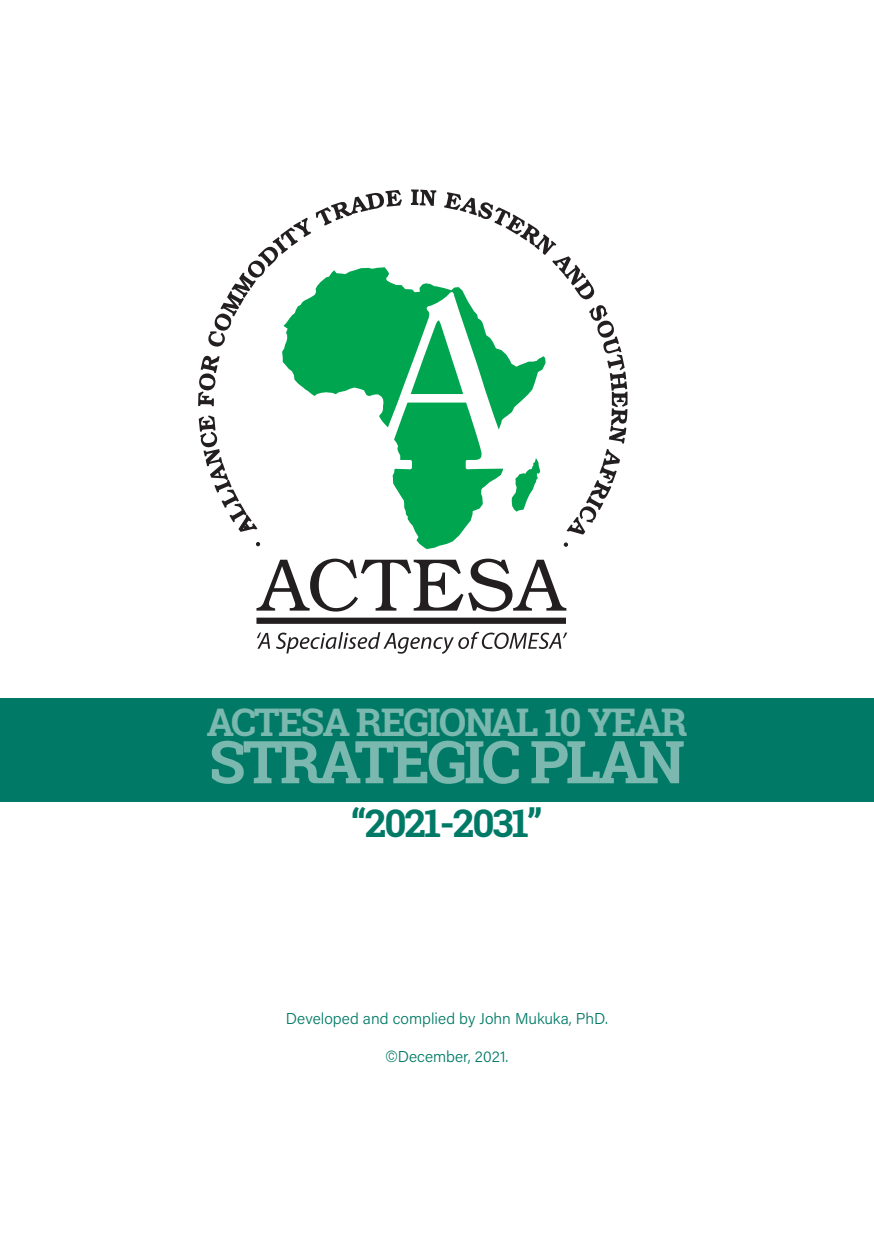
<style>
.page{position:relative;width:874px;height:1241px;background:#fff}
.page>*{position:absolute;margin:0;border:0;box-sizing:border-box;transform-origin:0 0}
.Heading1{font:700 58.98px "Roboto Slab";letter-spacing:-.05em;color:#7bb8af}
.Heading1-2{font:700 37.98px "Roboto Slab";letter-spacing:-.05em;color:#7bb8af}
.Heading1-3{font:700 37.98px "Roboto Slab";letter-spacing:-.05em;color:#007a66}
.t1{font:15.75px "Acumin Variable Concept";color:#007a66}
.s1{font-family:"Roboto Slab";font-weight:300}
</style>
<div class="page">
<div style="left:0;top:698px;width:873px;height:103px;background:#007a66"></div>
<svg style="left:282px;top:283px;width:263px;height:266px"></svg>
<svg style="left:511px;top:458px;width:29px;height:53px"></svg>
<svg style="left:198px;top:356px;width:21px;height:50px"></svg>
<svg style="left:208px;top:190px;width:194px;height:156px"></svg>
<svg style="left:410px;top:189px;width:26px;height:17px"></svg>
<svg style="left:444px;top:192px;width:150px;height:107px"></svg>
<svg style="left:589px;top:305px;width:38px;height:138px"></svg>
<svg style="left:566px;top:449px;width:53px;height:85px"></svg>
<svg style="left:256px;top:558px;width:310px;height:53px"></svg>
<div style="left:256px;top:617px;width:309px;height:6px;background:#231f20"></div>
<svg style="left:199px;top:415px;width:58px;height:117px"></svg>
<svg style="left:563px;top:542px;width:4px;height:4px"></svg>
<svg style="left:256px;top:542px;width:4px;height:4px"></svg>
<svg style="left:257px;top:632px;width:13px;height:16px"></svg>
<svg style="left:276px;top:631px;width:291px;height:23px"></svg>
<p class="Heading1-2" style="left:206px;top:696px;width:482px">ACTESA REGIONAL 10 YEAR</p>
<p class="Heading1" style="left:209px;top:721px;width:477px">STRATEGIC PLAN</p>
<p class="Heading1-3" style="left:351px;top:797px;width:193px">“2021-2031”</p>
<p class="t1" style="left:286px;top:1007px;width:323px">Developed and complied by John Mukuka, PhD.</p>
<p class="t1" style="left:385px;top:1045px;width:124px"><span class="s1">©</span>December, 2021.</p>
</div>
